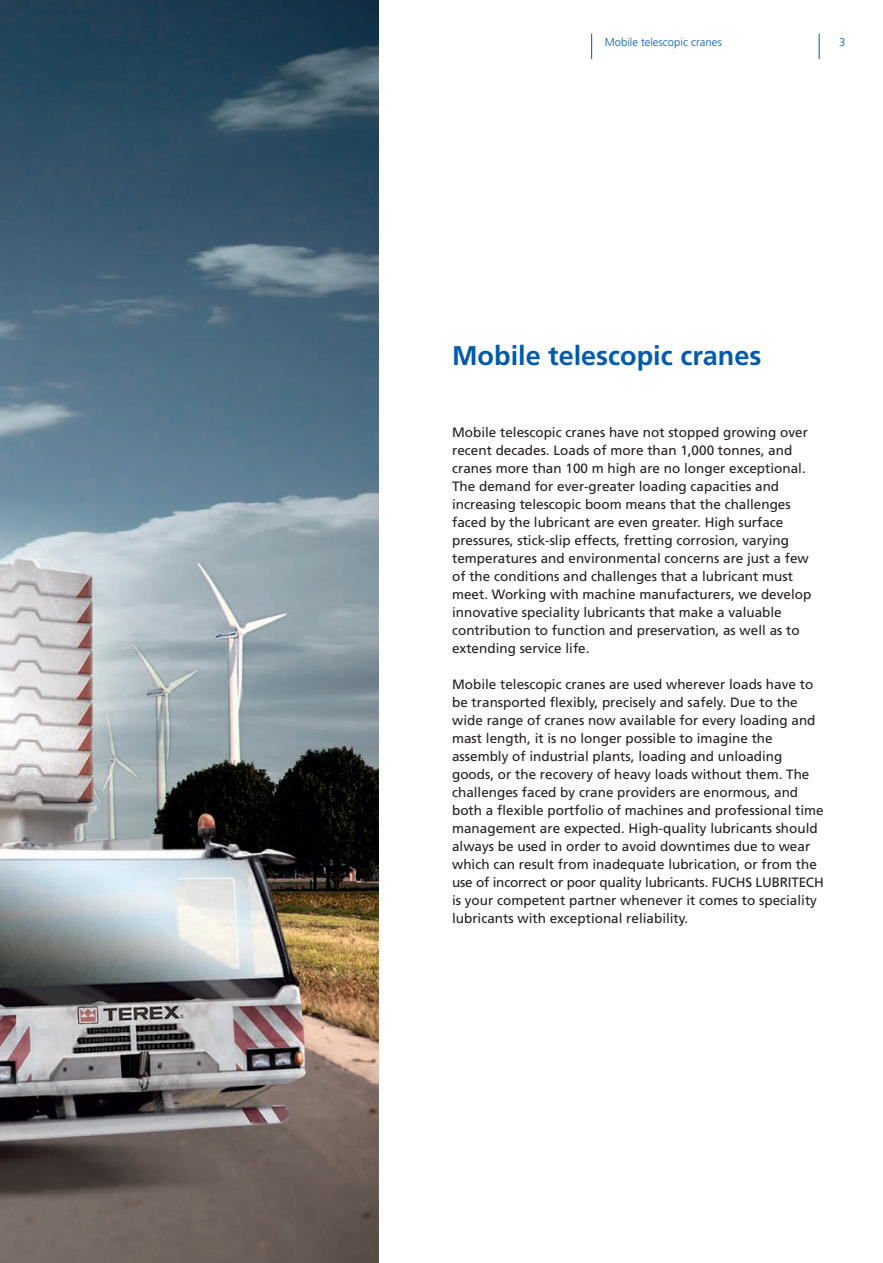
<style>
.page{position:relative;width:883px;height:1263px;background:#fff}
.page>*{position:absolute;margin:0;border:0;box-sizing:border-box;transform-origin:0 0}
.t1{font:700 27px "Frutiger LT Std";color:#015aaa}
.t2{font:13.5px/18px "Frutiger LT Std";color:#231f20}
.t3{font:300 11.25px "Frutiger LT Std";color:#015aaa}
</style>
<div class="page">
<img style="left:0;top:0;width:378px;height:1263px">
<svg style="left:591px;top:34px;width:1px;height:25px"></svg>
<svg style="left:818px;top:34px;width:1px;height:25px"></svg>
<p class="t3" style="left:604px;top:36px;width:118px">Mobile telescopic cranes</p>
<p class="t3" style="left:838px;top:36px;width:8px">3</p>
<h1 class="t1" style="left:452px;top:340px;width:311px">Mobile telescopic cranes</h1>
<p class="t2" style="left:452px;top:423px;width:360px">Mobile telescopic cranes have not stopped growing over recent decades. Loads of more than 1,000 tonnes, and cranes more than 100 m high are no longer exceptional.<br>The demand for ever-greater loading capacities and increasing telescopic boom means that the challenges faced by the lubricant are even greater. High surface pressures, stick-slip effects, fretting corrosion, varying temperatures and environmental concerns are just a few of the conditions and challenges that a lubricant must meet. Working with machine manufacturers, we develop innovative speciality lubricants that make a valuable contribution to function and preservation, as well as to extending service life.</p>
<p class="t2" style="left:452px;top:675px;width:373px">Mobile telescopic cranes are used wherever loads have to be transported flexibly, precisely and safely. Due to the wide range of cranes now available for every loading and mast length, it is no longer possible to imagine the assembly of industrial plants, loading and unloading goods, or the recovery of heavy loads without them. The challenges faced by crane providers are enormous, and both a flexible portfolio of machines and professional time management are expected. High-quality lubricants should always be used in order to avoid downtimes due to wear which can result from inadequate lubrication, or from the use of incorrect or poor quality lubricants. FUCHS LUBRITECH is your competent partner whenever it comes to speciality lubricants with exceptional reliability.</p>
</div>
